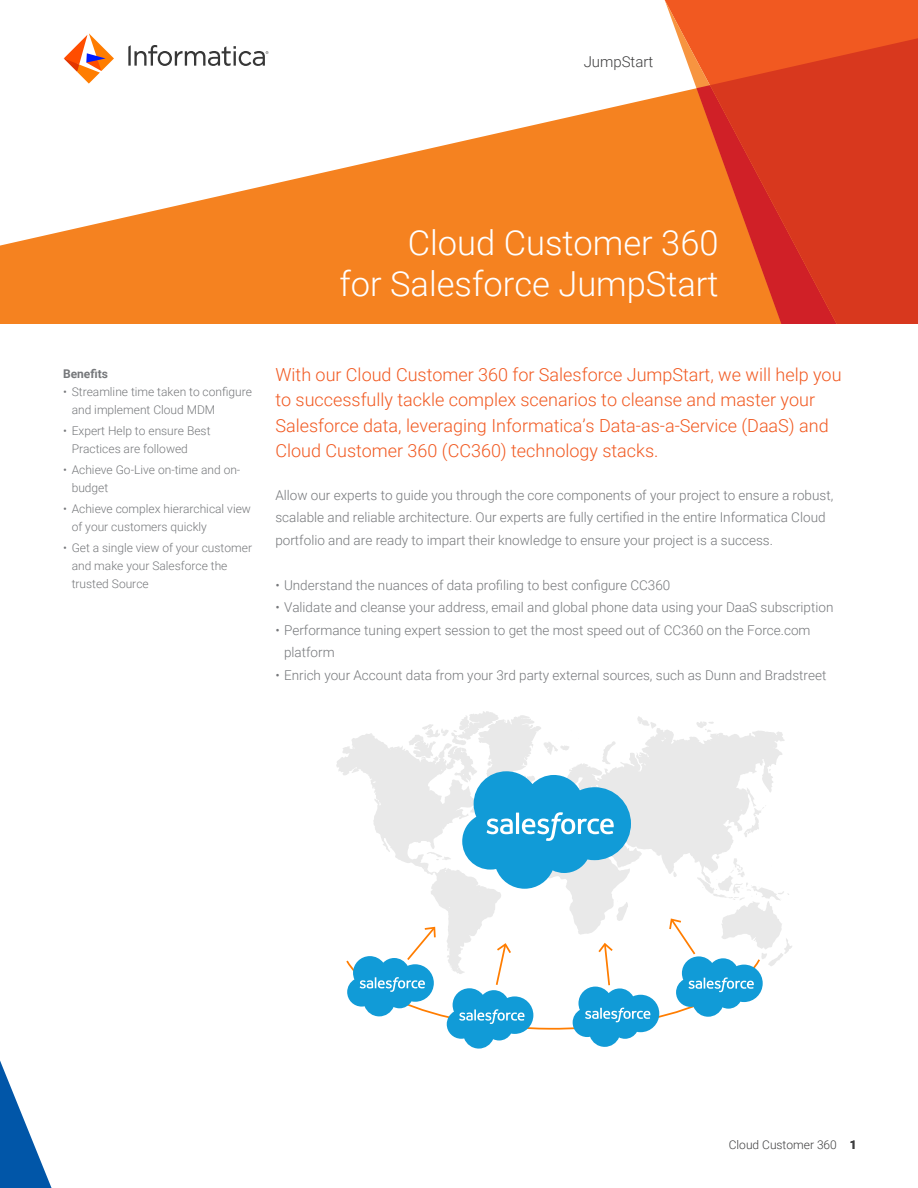
<style>
.page{position:relative;width:918px;height:1188px;background:#fff}
.page>*{position:absolute;margin:0;border:0;box-sizing:border-box;transform-origin:0 0}
._1__Document_Title{font:300 34.5px "Roboto";color:#fff}
._2__Summary_Intro_Hi{font:300 18px/25.5px "Roboto";color:#f15921}
._0__Page_Header{font:300 15px "Roboto";color:#3e3e3f}
._6__Main_Body_Bullet{font:300 13.5px/22.5px "Roboto";color:#76787b}
._5__Body_Copy{font:300 13.5px/22.5px "Roboto";color:#76787b}
._7c__Sidebar_Bullets{font:300 12px/18px "Roboto";color:#76787b}
._0__Page_Footer_and{font:300 12px "Roboto";color:#3e3e3f}
._7a__Sidebar_Head{font:700 12px "Roboto";color:#76787b}
._0__Page_Footer_and-2{font:700 12px "Roboto";color:#3e3e3f}
</style>
<div class="page">
<svg style="left:0;top:51px;width:658px;height:273px;fill:#f58220"></svg>
<svg style="left:658px;top:0;width:260px;height:324px;background:#f47b3d"></svg>
<div style="left:837px;top:35px;width:81px;height:289px;background:#d8381e"></div>
<svg style="left:665px;top:0;width:172px;height:324px;background:#f17030"></svg>
<svg style="left:696px;top:85px;width:141px;height:239px;background:#de4820"></svg>
<svg style="left:0;top:1060px;width:52px;height:128px"></svg>
<svg style="left:64px;top:33px;width:50px;height:51px"></svg>
<svg style="left:128px;top:45px;width:140px;height:21px"></svg>
<svg style="left:336px;top:711px;width:456px;height:255px"></svg>
<svg style="left:462px;top:771px;width:169px;height:118px;background:#5db8e0"></svg>
<hr style="left:516px;top:813px;width:3px;height:21px;background:#fff">
<svg style="left:345px;top:918px;width:418px;height:131px"></svg>
<p class="_0__Page_Header" style="left:584px;top:51px;width:71px">JumpStart</p>
<p class="_1__Document_Title" style="left:408px;top:218px;width:312px">Cloud Customer 360</p>
<p class="_1__Document_Title" style="left:339px;top:259px;width:381px">for Salesforce JumpStart</p>
<p class="_7a__Sidebar_Head" style="left:63px;top:366px;width:46px">Benefits</p>
<p class="_7c__Sidebar_Bullets" style="left:72px;top:383px;width:182px;text-indent:-9px">• Streamline time taken to configure and implement Cloud MDM</p>
<p class="_7c__Sidebar_Bullets" style="left:72px;top:422px;width:140px;text-indent:-9px">• Expert Help to ensure Best<br>Practices are followed</p>
<p class="_7c__Sidebar_Bullets" style="left:72px;top:460px;width:170px;text-indent:-9px">• Achieve Go-Live on-time and on&shy;budget</p>
<p class="_7c__Sidebar_Bullets" style="left:72px;top:499px;width:181px;text-indent:-9px">• Achieve complex hierarchical view of your customers quickly</p>
<p class="_7c__Sidebar_Bullets" style="left:72px;top:538px;width:182px;text-indent:-9px">• Get a single view of your customer and make your Salesforce the trusted Source</p>
<p class="_2__Summary_Intro_Hi" style="left:275px;top:361px;width:568px">With our Cloud Customer 360 for Salesforce JumpStart, we will help you to successfully tackle complex scenarios to cleanse and master your Salesforce data, leveraging Informatica’s Data-as-a-Service (DaaS) and Cloud Customer 360 (CC360) technology stacks.</p>
<p class="_5__Body_Copy" style="left:275px;top:483px;width:559px">Allow our experts to guide you through the core components of your project to ensure a robust, scalable and reliable architecture. Our experts are fully certified in the entire Informatica Cloud portfolio and are ready to impart their knowledge to ensure your project is a success.</p>
<p class="_6__Main_Body_Bullet" style="left:275px;top:573px;width:396px">• Understand the nuances of data profiling to best configure CC360</p>
<p class="_6__Main_Body_Bullet" style="left:275px;top:596px;width:560px">• Validate and cleanse your address, email and global phone data using your DaaS subscription</p>
<p class="_6__Main_Body_Bullet" style="left:284px;top:618px;width:528px;text-indent:-9px">• Performance tuning expert session to get the most speed out of CC360 on the Force.com platform</p>
<p class="_6__Main_Body_Bullet" style="left:275px;top:663px;width:553px">• Enrich your Account data from your 3rd party external sources, such as Dunn and Bradstreet</p>
<p class="_0__Page_Footer_and" style="left:729px;top:1136px;width:110px">Cloud Customer 360</p>
<p class="_0__Page_Footer_and-2" style="left:850px;top:1136px;width:8px">1</p>
</div>
